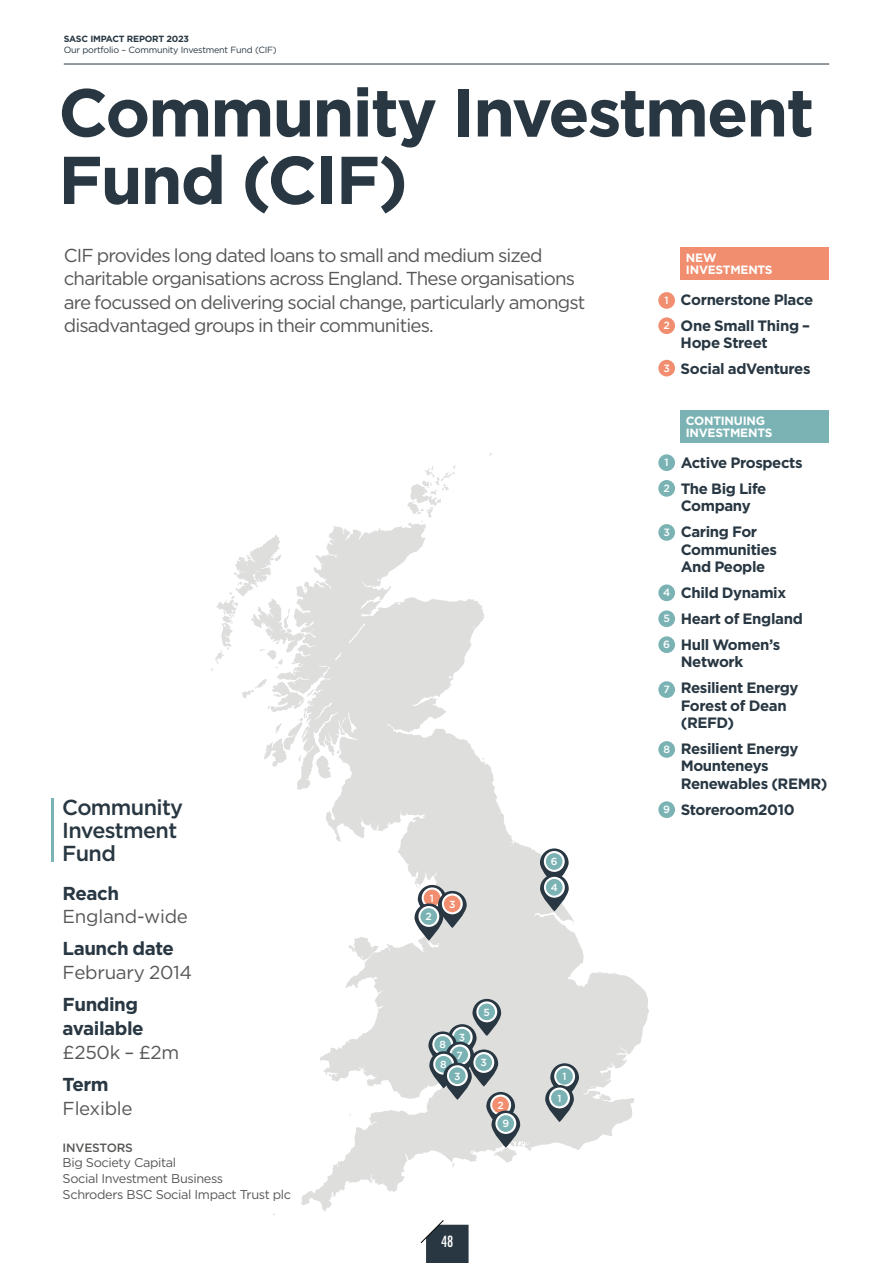
<style>
.page{position:relative;width:893px;height:1263px;background:#fff}
.page>*{position:absolute;margin:0;border:0;box-sizing:border-box;transform-origin:0 0}
.t1{font:700 67.5px/67.5px "Gotham";letter-spacing:-.03em;color:#283742}
.t2{font:500 21.75px/23px "Gotham";letter-spacing:-.03em;color:#283742}
.t3{font:18.75px/23.4px "Gotham";letter-spacing:-.045em;color:#575756}
.t4{font:700 18.75px/24px "Gotham";letter-spacing:-.025em;color:#283742}
.t5{font:18.75px "Gotham";letter-spacing:-.015em;color:#575756}
.t6{font:700 15px/26px "Gotham";letter-spacing:-.025em;color:#283742}
.t7{font:500 condensed 15px "Futura";color:#fff}
.t8{font:12.75px/15.8px "Gotham";letter-spacing:-.03em;color:#575756}
.t9{font:700 12px/12px "Gotham";letter-spacing:-.02em;color:#fff}
.t10{font:500 12px "Gotham";letter-spacing:-.015em;color:#575756}
.t11{font:500 10.5px "Gotham";color:#fff}
.t12{font:500 10.35px/19.8px "Gotham";color:#fff}
.t13{font:9px "Gotham";letter-spacing:-.025em;color:#283742}
.t14{font:700 9px "Gotham";letter-spacing:-.025em;color:#283742}
</style>
<div class="page">
<svg style="left:407px;top:465px;width:49px;height:57px"></svg>
<svg style="left:242px;top:679px;width:35px;height:88px"></svg>
<svg style="left:211px;top:535px;width:66px;height:136px"></svg>
<svg style="left:277px;top:522px;width:372px;height:689px"></svg>
<svg style="left:420px;top:1220px;width:49px;height:43px"></svg>
<hr style="left:64px;top:64px;width:765px;height:1px;background:#283742">
<hr style="left:51px;top:798px;width:2px;height:63px;background:#7bb3b5">
<div style="left:658px;top:360px;width:17px;height:16px;background:#f18e70;border-radius:50%"></div>
<div style="left:658px;top:454px;width:17px;height:17px;background:#7bb3b5;border-radius:50%"></div>
<div style="left:658px;top:480px;width:17px;height:17px;background:#7bb3b5;border-radius:50%"></div>
<div style="left:658px;top:524px;width:17px;height:17px;background:#7bb3b5;border-radius:50%"></div>
<div style="left:658px;top:584px;width:17px;height:17px;background:#7bb3b5;border-radius:50%"></div>
<div style="left:658px;top:610px;width:17px;height:17px;background:#7bb3b5;border-radius:50%"></div>
<div style="left:658px;top:636px;width:17px;height:17px;background:#7bb3b5;border-radius:50%"></div>
<div style="left:658px;top:681px;width:17px;height:17px;background:#7bb3b5;border-radius:50%"></div>
<div style="left:658px;top:741px;width:17px;height:17px;background:#7bb3b5;border-radius:50%"></div>
<div style="left:658px;top:801px;width:17px;height:17px;background:#7bb3b5;border-radius:50%"></div>
<div style="left:680px;top:410px;width:149px;height:33px;background:#7bb3b5"></div>
<div style="left:681px;top:247px;width:148px;height:33px;background:#f18e70"></div>
<div style="left:658px;top:292px;width:17px;height:17px;background:#f18e70;border-radius:50%"></div>
<div style="left:658px;top:317px;width:17px;height:17px;background:#f18e70;border-radius:50%"></div>
<svg style="left:550px;top:1063px;width:29px;height:37px"></svg>
<svg style="left:554px;top:1066px;width:21px;height:21px"></svg>
<div style="left:556px;top:1068px;width:17px;height:17px;background:#7bb3b5;border-radius:50%"></div>
<svg style="left:545px;top:1085px;width:29px;height:37px"></svg>
<svg style="left:549px;top:1087px;width:21px;height:21px"></svg>
<div style="left:551px;top:1090px;width:17px;height:16px;background:#7bb3b5;border-radius:50%"></div>
<svg style="left:540px;top:848px;width:29px;height:37px"></svg>
<svg style="left:544px;top:851px;width:21px;height:21px"></svg>
<div style="left:546px;top:853px;width:16px;height:17px;background:#7bb3b5;border-radius:50%"></div>
<svg style="left:472px;top:999px;width:29px;height:37px"></svg>
<svg style="left:476px;top:1001px;width:21px;height:21px"></svg>
<div style="left:478px;top:1003px;width:17px;height:17px;background:#7bb3b5;border-radius:50%"></div>
<svg style="left:540px;top:874px;width:29px;height:37px"></svg>
<svg style="left:544px;top:877px;width:21px;height:21px"></svg>
<div style="left:546px;top:879px;width:17px;height:17px;background:#7bb3b5;border-radius:50%"></div>
<svg style="left:469px;top:1049px;width:29px;height:37px"></svg>
<svg style="left:473px;top:1052px;width:21px;height:21px"></svg>
<div style="left:475px;top:1054px;width:17px;height:17px;background:#7bb3b5;border-radius:50%"></div>
<svg style="left:448px;top:1024px;width:29px;height:37px"></svg>
<svg style="left:452px;top:1027px;width:21px;height:20px"></svg>
<div style="left:454px;top:1029px;width:16px;height:16px;background:#7bb3b5;border-radius:50%"></div>
<svg style="left:428px;top:1031px;width:29px;height:37px"></svg>
<svg style="left:432px;top:1034px;width:21px;height:21px"></svg>
<div style="left:434px;top:1036px;width:17px;height:17px;background:#7bb3b5;border-radius:50%"></div>
<svg style="left:445px;top:1042px;width:29px;height:37px"></svg>
<svg style="left:449px;top:1044px;width:21px;height:21px"></svg>
<div style="left:451px;top:1046px;width:17px;height:17px;background:#7bb3b5;border-radius:50%"></div>
<svg style="left:429px;top:1051px;width:29px;height:37px"></svg>
<svg style="left:433px;top:1054px;width:21px;height:21px"></svg>
<div style="left:435px;top:1056px;width:17px;height:16px;background:#7bb3b5;border-radius:50%"></div>
<svg style="left:443px;top:1063px;width:29px;height:37px"></svg>
<svg style="left:447px;top:1065px;width:21px;height:21px"></svg>
<div style="left:449px;top:1067px;width:17px;height:17px;background:#7bb3b5;border-radius:50%"></div>
<svg style="left:418px;top:885px;width:28px;height:37px"></svg>
<svg style="left:422px;top:887px;width:21px;height:21px"></svg>
<div style="left:424px;top:889px;width:16px;height:17px;background:#f18e70;border-radius:50%"></div>
<svg style="left:438px;top:891px;width:29px;height:37px"></svg>
<svg style="left:442px;top:893px;width:21px;height:21px"></svg>
<div style="left:444px;top:895px;width:16px;height:17px;background:#f18e70;border-radius:50%"></div>
<svg style="left:414px;top:903px;width:29px;height:37px"></svg>
<svg style="left:418px;top:906px;width:21px;height:21px"></svg>
<div style="left:420px;top:908px;width:17px;height:17px;background:#7bb3b5;border-radius:50%"></div>
<svg style="left:486px;top:1092px;width:29px;height:37px"></svg>
<svg style="left:490px;top:1094px;width:21px;height:21px"></svg>
<div style="left:492px;top:1097px;width:17px;height:16px;background:#f18e70;border-radius:50%"></div>
<svg style="left:491px;top:1110px;width:29px;height:38px"></svg>
<svg style="left:495px;top:1113px;width:21px;height:21px"></svg>
<div style="left:497px;top:1115px;width:17px;height:17px;background:#7bb3b5;border-radius:50%"></div>
<p class="t14" style="left:64px;top:33px;width:127px">SASC IMPACT REPORT 2023</p>
<p class="t13" style="left:64px;top:44px;width:215px">Our portfolio – Community Investment Fund (CIF)</p>
<h1 class="t1" style="left:58px;top:78px;width:758px">Community Investment<br>Fund (CIF)</h1>
<p class="t3" style="left:64px;top:243px;width:523px">CIF provides long dated loans to small and medium sized charitable organisations across England. These organisations are focussed on delivering social change, particularly amongst disadvantaged groups in their communities.</p>
<h2 class="t2" style="left:62px;top:795px;width:123px">Community<br>Investment<br>Fund</h2>
<p class="t4" style="left:63px;top:881px;width:58px">Reach</p>
<p class="t5" style="left:63px;top:904px;width:127px">England-wide</p>
<p class="t4" style="left:63px;top:937px;width:113px">Launch date</p>
<p class="t5" style="left:63px;top:960px;width:131px">February 2014</p>
<p class="t4" style="left:63px;top:993px;width:83px">Funding available</p>
<p class="t3" style="left:63px;top:1040px;width:118px">£250k – £2m</p>
<p class="t4" style="left:63px;top:1072px;width:47px">Term</p>
<p class="t5" style="left:63px;top:1096px;width:71px">Flexible</p>
<p class="t10" style="left:63px;top:1139px;width:72px">INVESTORS</p>
<p class="t8" style="left:63px;top:1155px;width:230px">Big Society Capital<br>Social Investment Business<br>Schroders BSC Social Impact Trust plc</p>
<p class="t12" style="left:430px;top:888px;width:6px">1</p>
<p class="t12" style="left:426px;top:906px;width:8px">2</p>
<p class="t12" style="left:449px;top:894px;width:8px">3</p>
<p class="t12" style="left:459px;top:1027px;width:8px">3</p>
<p class="t12" style="left:454px;top:1066px;width:8px">3</p>
<p class="t12" style="left:439px;top:1034px;width:9px">8<br>8</p>
<p class="t12" style="left:457px;top:1045px;width:8px">7</p>
<p class="t12" style="left:483px;top:1002px;width:8px">5</p>
<p class="t12" style="left:480px;top:1052px;width:8px">3</p>
<p class="t12" style="left:497px;top:1096px;width:13px;line-height:18.6px;text-align:center">2<br>9</p>
<p class="t12" style="left:551px;top:851px;width:8px">6</p>
<p class="t12" style="left:551px;top:877px;width:9px">4</p>
<p class="t12" style="left:562px;top:1066px;width:6px">1</p>
<p class="t12" style="left:557px;top:1088px;width:6px">1</p>
<p class="t7" style="left:441px;top:1232px;width:14px">48</p>
<p class="t11" style="left:665px;top:293px;width:6px">1</p>
<p class="t11" style="left:663px;top:319px;width:8px">2</p>
<p class="t11" style="left:663px;top:361px;width:8px">3</p>
<p class="t9" style="left:686px;top:251px;width:88px">NEW<br>INVESTMENTS</p>
<p class="t6" style="left:681px;top:286px;width:134px">Cornerstone Place<br>One Small Thing –</p>
<p class="t6" style="left:681px;top:330px;width:131px">Hope Street<br>Social adVentures</p>
<p class="t11" style="left:665px;top:456px;width:6px">1</p>
<p class="t11" style="left:663px;top:481px;width:8px">2</p>
<p class="t11" style="left:663px;top:525px;width:8px">3</p>
<p class="t11" style="left:663px;top:586px;width:9px">4</p>
<p class="t11" style="left:663px;top:612px;width:8px">5</p>
<p class="t11" style="left:663px;top:638px;width:8px">6</p>
<p class="t11" style="left:663px;top:683px;width:8px">7</p>
<p class="t11" style="left:663px;top:742px;width:8px">8</p>
<p class="t11" style="left:663px;top:803px;width:8px">9</p>
<p class="t9" style="left:686px;top:414px;width:88px">CONTINUING<br>INVESTMENTS</p>
<p class="t6" style="left:681px;top:450px;width:123px">Active Prospects<br>The Big Life</p>
<p class="t6" style="left:681px;top:493px;width:78px">Company<br>Caring For</p>
<p class="t6" style="left:681px;top:541px;width:98px;line-height:17.4px">Communities<br>And People</p>
<p class="t6" style="left:681px;top:580px;width:124px">Child Dynamix<br>Heart of England<br>Hull Women’s</p>
<p class="t6" style="left:681px;top:649px;width:119px">Network<br>Resilient Energy</p>
<p class="t6" style="left:681px;top:696px;width:108px;line-height:17.4px">Forest of Dean (REFD)</p>
<p class="t6" style="left:681px;top:740px;width:148px;line-height:17.4px">Resilient Energy<br>Mounteneys<br>Renewables (REMR)</p>
<p class="t6" style="left:681px;top:796px;width:115px">Storeroom2010</p>
</div>
